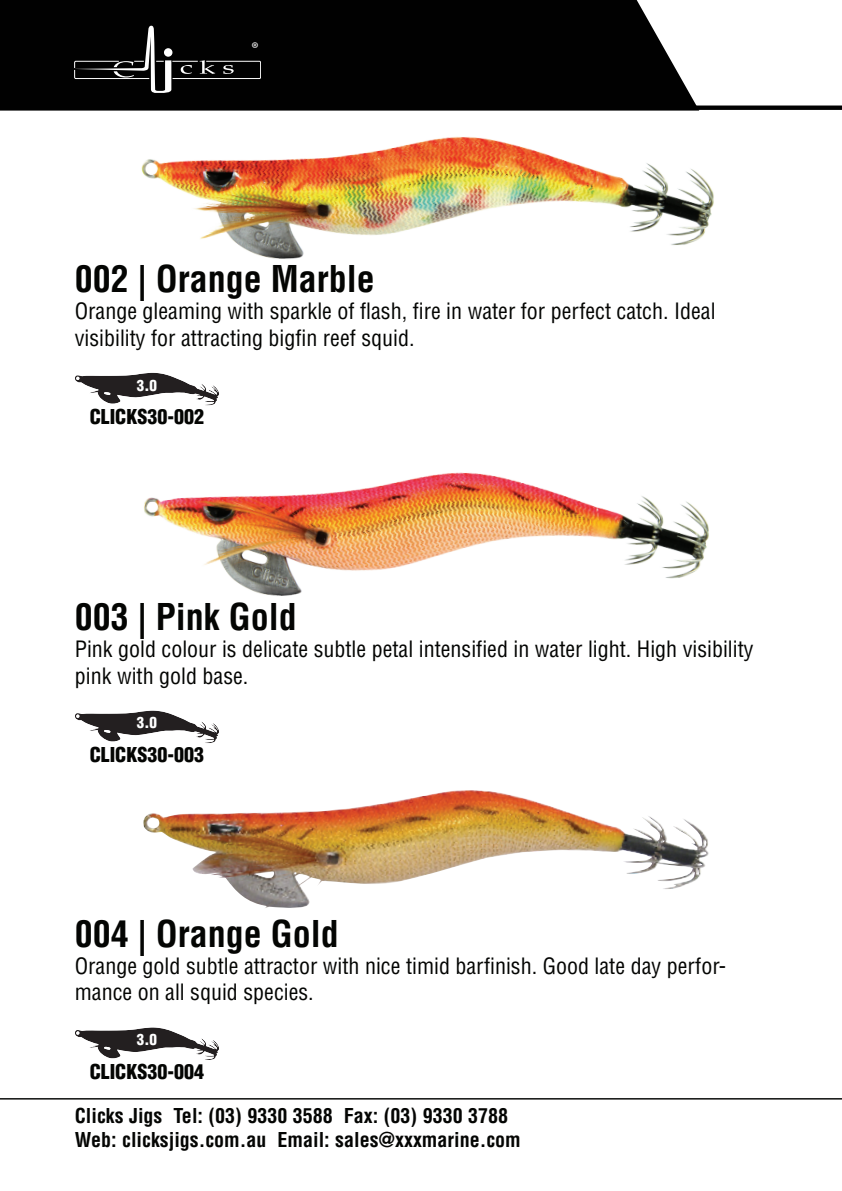
<style>
.page{position:relative;width:842px;height:1191px;background:#fff}
.page>*{position:absolute;margin:0;border:0;box-sizing:border-box;transform-origin:0 0}
.t1{font:700 condensed 36px "Helvetica";color:#040503}
.t2{font:condensed 22px/26.4px "Helvetica";color:#040503}
.t3{font:700 condensed 20px/24px "Helvetica";color:#040503}
.t4{font:900 condensed 20px "Helvetica";color:#040503}
.t5{font:17.2px "Myriad Pro";color:#fff}
.t6{font:900 condensed 15px "Helvetica";color:#fff}
</style>
<div class="page">
<hr style="left:0;top:1098px;width:842px;height:1px;background:#040503">
<div style="left:0;top:0;width:699px;height:111px;background:#010101"></div>
<hr style="left:689px;top:106px;width:153px;height:4px;background:#010101">
<svg style="left:699px;top:109px;width:143px;height:1px"></svg>
<svg style="left:73px;top:26px;width:188px;height:67px;background:#1b1b1b"></svg>
<svg style="left:75px;top:373px;width:144px;height:32px"></svg>
<svg style="left:75px;top:710px;width:144px;height:33px"></svg>
<svg style="left:75px;top:1027px;width:144px;height:33px"></svg>
<img style="left:141px;top:137px;width:573px;height:122px">
<img style="left:144px;top:472px;width:565px;height:124px">
<img style="left:143px;top:790px;width:566px;height:118px">
<p class="t5" style="left:251px;top:38px;width:9px">®</p>
<h1 class="t1" style="left:75px;top:257px;width:301px">002 | Orange Marble</h1>
<p class="t2" style="left:75px;top:298px;width:642px">Orange gleaming with sparkle of flash, fire in water for perfect catch. Ideal visibility for attracting bigfin reef squid.</p>
<p class="t6" style="left:137px;top:375px;width:21px">3.0</p>
<p class="t4" style="left:90px;top:404px;width:116px">CLICKS30-002</p>
<h1 class="t1" style="left:75px;top:594px;width:224px">003 | Pink Gold</h1>
<p class="t2" style="left:75px;top:636px;width:680px">Pink gold colour is delicate subtle petal intensified in water light. High visibility pink with gold base.</p>
<p class="t6" style="left:137px;top:713px;width:21px">3.0</p>
<p class="t4" style="left:90px;top:742px;width:116px">CLICKS30-003</p>
<h1 class="t1" style="left:75px;top:911px;width:265px">004 | Orange Gold</h1>
<p class="t2" style="left:75px;top:952px;width:653px">Orange gold subtle attractor with nice timid barfinish. Good late day perfor&shy;mance on all squid species.</p>
<p class="t6" style="left:137px;top:1030px;width:21px">3.0</p>
<p class="t4" style="left:90px;top:1059px;width:116px">CLICKS30-004</p>
<p class="t3" style="left:75px;top:1103px;width:447px">Clicks Jigs Tel: (03) 9330 3588 Fax: (03) 9330 3788<br>Web: clicksjigs.com.au Email: sales@xxxmarine.com</p>
</div>
